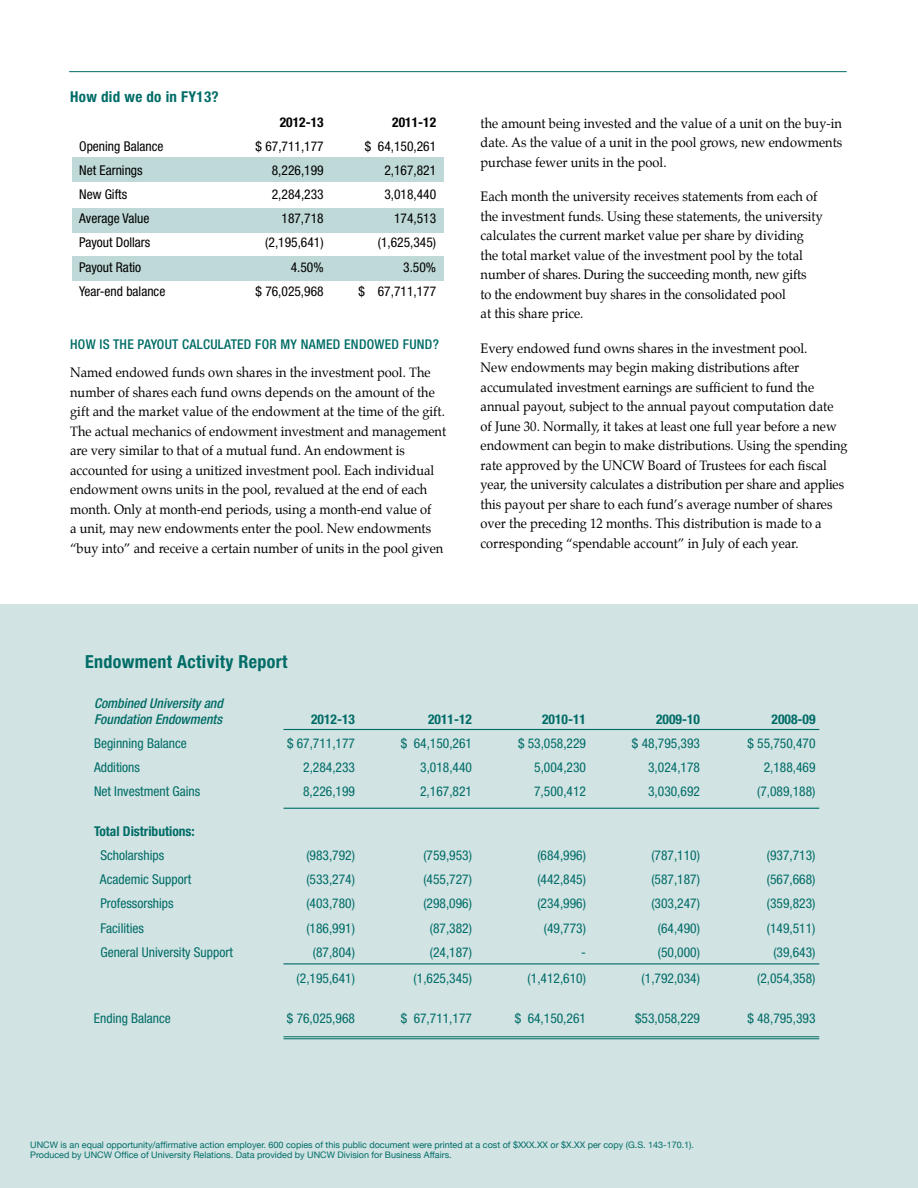
<style>
.page{position:relative;width:918px;height:1188px;background:#fff}
.page>*{position:absolute;margin:0;border:0;box-sizing:border-box;transform-origin:0 0}
.t1{font:700 condensed 18px "Helvetica Neue";letter-spacing:.02em;color:#006c67}
.t2{font:700 condensed 15px "Helvetica Neue";letter-spacing:.02em;color:#006c67}
.t3{font:13.5px/19.5px "Palatino";color:#000;scale:.95 1}
.t4{font:condensed 13.5px "Helvetica Neue";color:#006c67}
.t5{font:condensed 13.5px "Helvetica Neue";color:#000}
.t6{font:700 condensed 13.5px "Helvetica Neue";color:#006c67}
.t7{font:500 condensed 13.5px "Helvetica Neue";letter-spacing:.02em;color:#006c67}
.t8{font:italic 500 condensed 13.5px/15.6px "Helvetica Neue";color:#006c67}
.t9{font:700 condensed 13.5px "Helvetica Neue";color:#000}
.t10{font:9px/10.4px "Helvetica Neue";color:#006c67}
</style>
<div class="page">
<div style="left:0;top:605px;width:918px;height:583px;background:#d1e3e3"></div>
<div style="left:72px;top:158px;width:372px;height:24px;background:#bed9d8"></div>
<div style="left:72px;top:208px;width:372px;height:24px;background:#bed9d8"></div>
<div style="left:72px;top:256px;width:372px;height:24px;background:#bed9d8"></div>
<hr style="left:69px;top:71px;width:778px;height:1px;background:#006c67">
<hr style="left:284px;top:729px;width:535px;height:1px;background:#006c67">
<hr style="left:284px;top:1036px;width:535px;height:1px;background:#006c67">
<hr style="left:284px;top:1038px;width:535px;height:1px;background:#006c67">
<hr style="left:284px;top:808px;width:535px;height:1px;background:#006c67">
<hr style="left:284px;top:963px;width:535px;height:1px;background:#006c67">
<p class="t2" style="left:70px;top:88px;width:150px">How did we do in FY13?</p>
<p class="t9" style="left:280px;top:114px;width:45px">2012-13</p>
<p class="t9" style="left:392px;top:114px;width:45px">2011-12</p>
<p class="t5" style="left:79px;top:138px;width:86px">Opening Balance</p>
<p class="t5" style="left:256px;top:138px;width:70px">$ 67,711,177</p>
<p class="t5" style="left:365px;top:138px;width:73px">$ 64,150,261</p>
<p class="t5" style="left:79px;top:162px;width:65px">Net Earnings</p>
<p class="t5" style="left:272px;top:162px;width:53px">8,226,199</p>
<p class="t5" style="left:384px;top:162px;width:53px">2,167,821</p>
<p class="t5" style="left:79px;top:187px;width:49px">New Gifts</p>
<p class="t5" style="left:272px;top:187px;width:53px">2,284,233</p>
<p class="t5" style="left:384px;top:187px;width:53px">3,018,440</p>
<p class="t5" style="left:79px;top:211px;width:72px">Average Value</p>
<p class="t5" style="left:282px;top:211px;width:44px">187,718</p>
<p class="t5" style="left:394px;top:211px;width:44px">174,513</p>
<p class="t5" style="left:79px;top:235px;width:73px">Payout Dollars</p>
<p class="t5" style="left:265px;top:235px;width:60px">(2,195,641)</p>
<p class="t5" style="left:378px;top:235px;width:60px">(1,625,345)</p>
<p class="t5" style="left:79px;top:259px;width:64px">Payout Ratio</p>
<p class="t5" style="left:291px;top:259px;width:34px">4.50%</p>
<p class="t5" style="left:403px;top:259px;width:34px">3.50%</p>
<p class="t5" style="left:79px;top:283px;width:88px">Year-end balance</p>
<p class="t5" style="left:256px;top:283px;width:70px">$ 76,025,968</p>
<p class="t5" style="left:358px;top:283px;width:79px">$ 67,711,177</p>
<p class="t7" style="left:70px;top:336px;width:370px">HOW IS THE PAYOUT CALCULATED FOR MY NAMED ENDOWED FUND?</p>
<p class="t3" style="left:70px;top:364px;width:397px">Named endowed funds own shares in the investment pool. The number of shares each fund owns depends on the amount of the gift and the market value of the endowment at the time of the gift.<br>The actual mechanics of endowment investment and management are very similar to that of a mutual fund. An endowment is accounted for using a unitized investment pool. Each individual endowment owns units in the pool, revalued at the end of each month. Only at month-end periods, using a month-end value of<br>a unit, may new endowments enter the pool. New endowments “buy into” and receive a certain number of units in the pool given</p>
<p class="t3" style="left:481px;top:115px;width:382px;text-align:justify">the amount being invested and the value of a unit on the buy-in date. As the value of a unit in the pool grows, new endowments purchase fewer units in the pool.</p>
<p class="t3" style="left:481px;top:188px;width:362px">Each month the university receives statements from each of the investment funds. Using these statements, the university calculates the current market value per share by dividing the total market value of the investment pool by the total number of shares. During the succeeding month, new gifts<br>to the endowment buy shares in the consolidated pool<br>at this share price.</p>
<p class="t3" style="left:481px;top:340px;width:388px">Every endowed fund owns shares in the investment pool.<br>New endowments may begin making distributions after accumulated investment earnings are sufficient to fund the annual payout, subject to the annual payout computation date of June 30. Normally, it takes at least one full year before a new endowment can begin to make distributions. Using the spending rate approved by the UNCW Board of Trustees for each fiscal year, the university calculates a distribution per share and applies this payout per share to each fund’s average number of shares over the preceding 12 months. This distribution is made to a corresponding “spendable account” in July of each year.</p>
<h1 class="t1" style="left:85px;top:651px;width:204px">Endowment Activity Report</h1>
<p class="t8" style="left:94px;top:695px;width:130px">Combined University and<br>Foundation Endowments</p>
<p class="t6" style="left:311px;top:711px;width:45px">2012-13</p>
<p class="t6" style="left:428px;top:711px;width:45px">2011-12</p>
<p class="t6" style="left:542px;top:711px;width:45px">2010-11</p>
<p class="t6" style="left:656px;top:711px;width:45px">2009-10</p>
<p class="t6" style="left:772px;top:711px;width:45px">2008-09</p>
<p class="t4" style="left:94px;top:735px;width:94px">Beginning Balance</p>
<p class="t4" style="left:287px;top:735px;width:70px">$ 67,711,177</p>
<p class="t4" style="left:401px;top:735px;width:73px">$ 64,150,261</p>
<p class="t4" style="left:518px;top:735px;width:70px">$ 53,058,229</p>
<p class="t4" style="left:632px;top:735px;width:70px">$ 48,795,393</p>
<p class="t4" style="left:748px;top:735px;width:70px">$ 55,750,470</p>
<p class="t4" style="left:94px;top:759px;width:47px">Additions</p>
<p class="t4" style="left:303px;top:759px;width:53px">2,284,233</p>
<p class="t4" style="left:420px;top:759px;width:53px">3,018,440</p>
<p class="t4" style="left:534px;top:759px;width:53px">5,004,230</p>
<p class="t4" style="left:648px;top:759px;width:53px">3,024,178</p>
<p class="t4" style="left:764px;top:759px;width:53px">2,188,469</p>
<p class="t4" style="left:94px;top:784px;width:108px">Net Investment Gains</p>
<p class="t4" style="left:303px;top:784px;width:53px">8,226,199</p>
<p class="t4" style="left:420px;top:784px;width:53px">2,167,821</p>
<p class="t4" style="left:534px;top:784px;width:53px">7,500,412</p>
<p class="t4" style="left:648px;top:784px;width:53px">3,030,692</p>
<p class="t4" style="left:757px;top:784px;width:60px">(7,089,188)</p>
<p class="t6" style="left:94px;top:823px;width:102px">Total Distributions:</p>
<p class="t4" style="left:100px;top:847px;width:65px">Scholarships</p>
<p class="t4" style="left:306px;top:847px;width:50px">(983,792)</p>
<p class="t4" style="left:423px;top:847px;width:50px">(759,953)</p>
<p class="t4" style="left:537px;top:847px;width:50px">(684,996)</p>
<p class="t4" style="left:651px;top:847px;width:50px">(787,110)</p>
<p class="t4" style="left:767px;top:847px;width:50px">(937,713)</p>
<p class="t4" style="left:100px;top:872px;width:93px">Academic Support</p>
<p class="t4" style="left:306px;top:872px;width:50px">(533,274)</p>
<p class="t4" style="left:423px;top:872px;width:50px">(455,727)</p>
<p class="t4" style="left:537px;top:872px;width:50px">(442,845)</p>
<p class="t4" style="left:651px;top:872px;width:50px">(587,187)</p>
<p class="t4" style="left:767px;top:872px;width:50px">(567,668)</p>
<p class="t4" style="left:100px;top:896px;width:75px">Professorships</p>
<p class="t4" style="left:306px;top:896px;width:50px">(403,780)</p>
<p class="t4" style="left:423px;top:896px;width:50px">(298,096)</p>
<p class="t4" style="left:537px;top:896px;width:50px">(234,996)</p>
<p class="t4" style="left:651px;top:896px;width:50px">(303,247)</p>
<p class="t4" style="left:767px;top:896px;width:50px">(359,823)</p>
<p class="t4" style="left:100px;top:920px;width:45px">Facilities</p>
<p class="t4" style="left:306px;top:920px;width:50px">(186,991)</p>
<p class="t4" style="left:430px;top:920px;width:44px">(87,382)</p>
<p class="t4" style="left:544px;top:920px;width:44px">(49,773)</p>
<p class="t4" style="left:658px;top:920px;width:44px">(64,490)</p>
<p class="t4" style="left:767px;top:920px;width:50px">(149,511)</p>
<p class="t4" style="left:100px;top:944px;width:134px">General University Support</p>
<p class="t4" style="left:313px;top:944px;width:44px">(87,804)</p>
<p class="t4" style="left:430px;top:944px;width:44px">(24,187)</p>
<p class="t4" style="left:581px;top:944px;width:6px">-</p>
<p class="t4" style="left:658px;top:944px;width:44px">(50,000)</p>
<p class="t4" style="left:773px;top:944px;width:44px">(39,643)</p>
<p class="t4" style="left:297px;top:971px;width:60px">(2,195,641)</p>
<p class="t4" style="left:414px;top:971px;width:60px">(1,625,345)</p>
<p class="t4" style="left:528px;top:971px;width:60px">(1,412,610)</p>
<p class="t4" style="left:642px;top:971px;width:60px">(1,792,034)</p>
<p class="t4" style="left:757px;top:971px;width:60px">(2,054,358)</p>
<p class="t4" style="left:94px;top:1010px;width:78px">Ending Balance</p>
<p class="t4" style="left:287px;top:1010px;width:70px">$ 76,025,968</p>
<p class="t4" style="left:401px;top:1010px;width:73px">$ 67,711,177</p>
<p class="t4" style="left:515px;top:1010px;width:73px">$ 64,150,261</p>
<p class="t4" style="left:635px;top:1010px;width:66px">$53,058,229</p>
<p class="t4" style="left:747px;top:1010px;width:70px">$ 48,795,393</p>
<p class="t10" style="left:30px;top:1139px;width:665px">UNCW is an equal opportunity/affirmative action employer. 600 copies of this public document were printed at a cost of $XXX.XX or $X.XX per copy (G.S. 143-170.1).<br>Produced by UNCW Office of University Relations. Data provided by UNCW Division for Business Affairs.</p>
</div>
